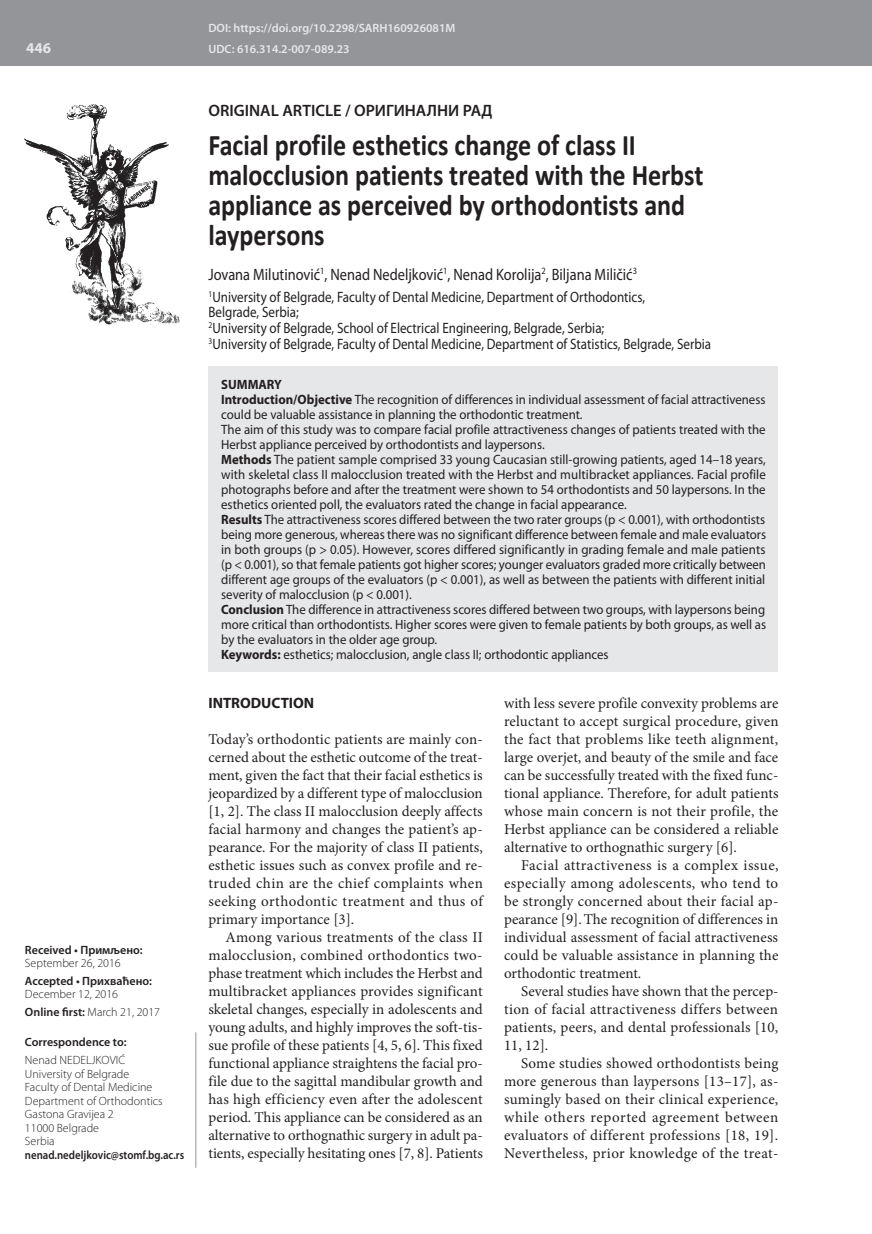
<style>
.page{position:relative;width:872px;height:1234px;background:#fff}
.page>*{position:absolute;margin:0;border:0;box-sizing:border-box;transform-origin:0 0}
.t1{font:700 30px/30px "Calibri";letter-spacing:-.005em;color:#231f20;scale:.87 1}
.t2{font:16.5px "Myriad Pro";color:#231f20;scale:.87 1}
.t3{font:600 16.5px "Myriad Pro";color:#231f20}
.t4{font:15px/18px "Minion Pro";letter-spacing:.01em;color:#231f20;text-align:justify}
.t5{font:15px/15.8px "Myriad Pro";color:#231f20;scale:.87 1}
.t6{font:700 15px "Myriad Pro";color:#231f20}
.t7{font:700 15px "Myriad Pro";color:#e6e7e9}
.t8{font:13.5px/15px "Myriad Pro";color:#231f20;scale:.95 1}
.t9{font:300 12px/13.5px "Myriad Pro";color:#231f20}
.t10{font:600 12px/21.3px "Myriad Pro";color:#e6e7e9}
.t11{font:600 12px "Myriad Pro";color:#231f20}
.t12{font:600 12px "Myriad Pro";color:#231f20;scale:.9 1}
.s1{font-weight:600}
.s2{font-weight:700}
</style>
<div class="page">
<div style="left:0;top:0;width:872px;height:66px;background:#939598"></div>
<hr style="left:871px;top:0;width:1px;height:66px;background:#e6e7e9">
<hr style="left:196px;top:1032px;width:1px;height:135px;background:#939598">
<svg style="left:24px;top:104px;width:156px;height:221px"></svg>
<div style="left:208px;top:366px;width:570px;height:305px;background:#e6e7e9"></div>
<p class="t7" style="left:26px;top:38px;width:26px">446</p>
<p class="t11" style="left:25px;top:941px;width:119px">Received • Примљено:</p>
<p class="t9" style="left:25px;top:956px;width:97px">September 26, 2016</p>
<p class="t11" style="left:25px;top:972px;width:129px">Accepted • Прихваћено:</p>
<p class="t9" style="left:25px;top:985px;width:137px;line-height:17.7px">December 12, 2016<br><span class="s1">Online first:</span> March 21, 2017</p>
<p class="t11" style="left:25px;top:1034px;width:103px">Correspondence to:</p>
<p class="t9" style="left:25px;top:1053px;width:139px">Nenad NEDELJKOVIĆ<br>University of Belgrade<br>Faculty of Dental Medicine<br>Department of Orthodontics<br>Gastona Gravijea 2<br>11000 Belgrade<br>Serbia</p>
<p class="t12" style="left:25px;top:1146px;width:178px">nenad.nedeljkovic@stomf.bg.ac.rs</p>
<p class="t10" style="left:208px;top:17px;width:248px">DOI: https://doi.org/10.2298/SARH160926081M<br>UDC: 616.314.2-007-089.23</p>
<p class="t3" style="left:208px;top:100px;width:286px">ORIGINAL ARTICLE / ОРИГИНАЛНИ РАД</p>
<h1 class="t1" style="left:208px;top:130px;width:571px">Facial profile esthetics change of class II malocclusion patients treated with the Herbst appliance as perceived by orthodontists and laypersons</h1>
<p class="t2" style="left:208px;top:264px;width:494px">Jovana Milutinović<sup>1</sup>, Nenad Nedeljković<sup>1</sup>, Nenad Korolija<sup>2</sup>, Biljana Miličić<sup>3</sup></p>
<p class="t5" style="left:208px;top:288px;width:579px"><sup>1</sup>University of Belgrade, Faculty of Dental Medicine, Department of Orthodontics,<br>Belgrade, Serbia;<br><sup>2</sup>University of Belgrade, School of Electrical Engineering, Belgrade, Serbia;<br><sup>3</sup>University of Belgrade, Faculty of Dental Medicine, Department of Statistics, Belgrade, Serbia</p>
<p class="t8" style="left:221px;top:376px;width:575px"><span class="s2">SUMMARY<br>Introduction/Objective</span> The recognition of differences in individual assessment of facial attractiveness could be valuable assistance in planning the orthodontic treatment.<br>The aim of this study was to compare facial profile attractiveness changes of patients treated with the Herbst appliance perceived by orthodontists and laypersons.<br><span class="s2">Methods</span> The patient sample comprised 33 young Caucasian still-growing patients, aged 14–18 years, with skeletal class II malocclusion treated with the Herbst and multibracket appliances. Facial profile photographs before and after the treatment were shown to 54 orthodontists and 50 laypersons. In the esthetics oriented poll, the evaluators rated the change in facial appearance.<br><span class="s2">Results</span> The attractiveness scores differed between the two rater groups (p &lt; 0.001), with orthodontists being more generous, whereas there was no significant difference between female and male evaluators in both groups (p &gt; 0.05). However, scores differed significantly in grading female and male patients (p &lt; 0.001), so that female patients got higher scores; younger evaluators graded more critically between different age groups of the evaluators (p &lt; 0.001), as well as between the patients with different initial severity of malocclusion (p &lt; 0.001).<br><span class="s2">Conclusion</span> The difference in attractiveness scores differed between two groups, with laypersons being more critical than orthodontists. Higher scores were given to female patients by both groups, as well as by the evaluators in the older age group.<br><span class="s2">Keywords:</span> esthetics; malocclusion, angle class II; orthodontic appliances</p>
<p class="t6" style="left:208px;top:693px;width:107px">INTRODUCTION</p>
<p class="t4" style="left:208px;top:730px;width:276px">Today’s orthodontic patients are mainly con&shy;cerned about the esthetic outcome of the treat&shy;ment, given the fact that their facial esthetics is jeopardized by a different type of malocclusion [1, 2]. The class II malocclusion deeply affects facial harmony and changes the patient’s ap&shy;pearance. For the majority of class II patients, esthetic issues such as convex profile and re&shy;truded chin are the chief complaints when seeking orthodontic treatment and thus of primary importance [3].</p>
<p class="t4" style="left:208px;top:928px;width:276px;text-indent:17px">Among various treatments of the class II malocclusion, combined orthodontics two&shy;phase treatment which includes the Herbst and multibracket appliances provides significant skeletal changes, especially in adolescents and young adults, and highly improves the soft-tis&shy;sue profile of these patients [4, 5, 6]. This fixed functional appliance straightens the facial pro&shy;file due to the sagittal mandibular growth and has high efficiency even after the adolescent period. This appliance can be considered as an alternative to orthognathic surgery in adult pa&shy;tients, especially hesitating ones [7, 8]. Patients</p>
<p class="t4" style="left:504px;top:694px;width:276px">with less severe profile convexity problems are reluctant to accept surgical procedure, given the fact that problems like teeth alignment, large overjet, and beauty of the smile and face can be successfully treated with the fixed func&shy;tional appliance. Therefore, for adult patients whose main concern is not their profile, the Herbst appliance can be considered a reliable alternative to orthognathic surgery [6].</p>
<p class="t4" style="left:504px;top:856px;width:276px;text-indent:17px">Facial attractiveness is a complex issue, especially among adolescents, who tend to be strongly concerned about their facial ap&shy;pearance [9].The recognition of differences in individual assessment of facial attractiveness could be valuable assistance in planning the orthodontic treatment.</p>
<p class="t4" style="left:504px;top:982px;width:276px;text-indent:17px">Several studies have shown that the percep&shy;tion of facial attractiveness differs between patients, peers, and dental professionals [10, 11, 12].</p>
<p class="t4" style="left:504px;top:1054px;width:276px;text-indent:17px">Some studies showed orthodontists being more generous than laypersons [13–17], as&shy;sumingly based on their clinical experience, while others reported agreement between evaluators of different professions [18, 19].<br>Nevertheless, prior knowledge of the treat-</p>
</div>
